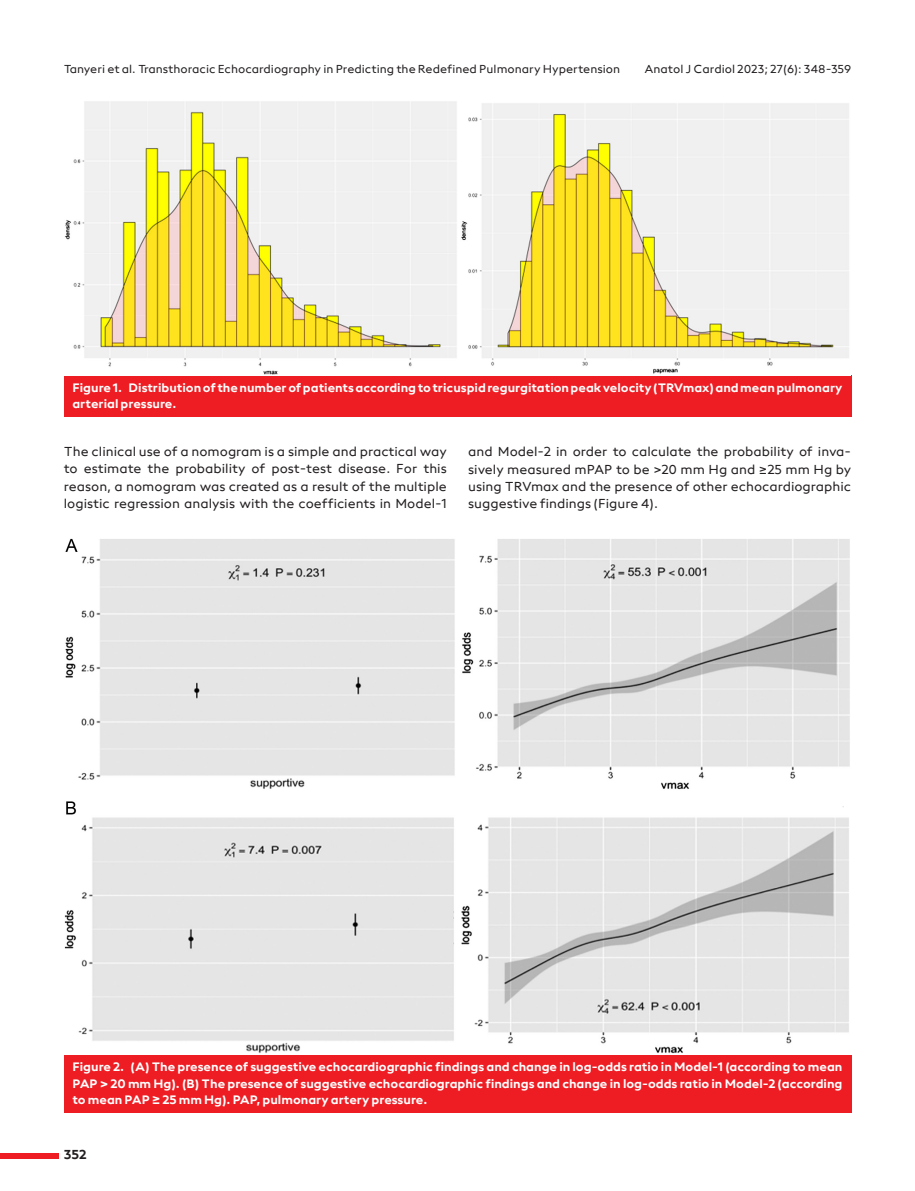
<style>
.page{position:relative;width:915px;height:1191px;background:#fff}
.page>*{position:absolute;margin:0;border:0;box-sizing:border-box;transform-origin:0 0}
.t1{font:13.5px/17.2px "neue Radial A Regular";color:#231f20;text-align:justify}
.t2{font:13.5px "neue Radial A Bold";color:#231f20}
.t3{font:12.75px/16.5px "neue Radial A Bold";color:#fff}
.t4{font:12px "neue Radial A Regular";color:#231f20}
</style>
<div class="page">
<div style="left:0;top:1152px;width:58px;height:6px;background:#ee1d23"></div>
<div style="left:64px;top:375px;width:786px;height:41px;background:#ee1d23"></div>
<img style="left:65px;top:101px;width:784px;height:274px">
<div style="left:64px;top:1054px;width:786px;height:58px;background:#ee1d23"></div>
<img style="left:65px;top:538px;width:784px;height:516px">
<p class="t4" style="left:64px;top:61px;width:557px">Tanyeri et al. Transthoracic Echocardiography in Predicting the Redefined Pulmonary Hypertension</p>
<p class="t4" style="left:644px;top:61px;width:208px">Anatol J Cardiol 2023; 27(6): 348-359</p>
<p class="t3" style="left:72px;top:379px;width:771px">Figure 1. Distribution of the number of patients according to tricuspid regurgitation peak velocity (TRVmax) and mean pulmonary arterial pressure.</p>
<p class="t1" style="left:64px;top:443px;width:384px">The clinical use of a nomogram is a simple and practical way to estimate the probability of post-test disease. For this reason, a nomogram was created as a result of the multiple logistic regression analysis with the coefficients in Model-1</p>
<p class="t1" style="left:468px;top:443px;width:384px">and Model-2 in order to calculate the probability of inva&shy;sively measured mPAP to be &gt;20 mm Hg and ≥25 mm Hg by using TRVmax and the presence of other echocardiographic suggestive findings (Figure 4).</p>
<p class="t3" style="left:72px;top:1058px;width:771px;text-align:justify">Figure 2. (A) The presence of suggestive echocardiographic findings and change in log-odds ratio in Model-1 (according to mean PAP &gt; 20 mm Hg). (B) The presence of suggestive echocardiographic findings and change in log-odds ratio in Model-2 (according to mean PAP ≥ 25 mm Hg). PAP, pulmonary artery pressure.</p>
<p class="t2" style="left:64px;top:1146px;width:24px">352</p>
</div>
